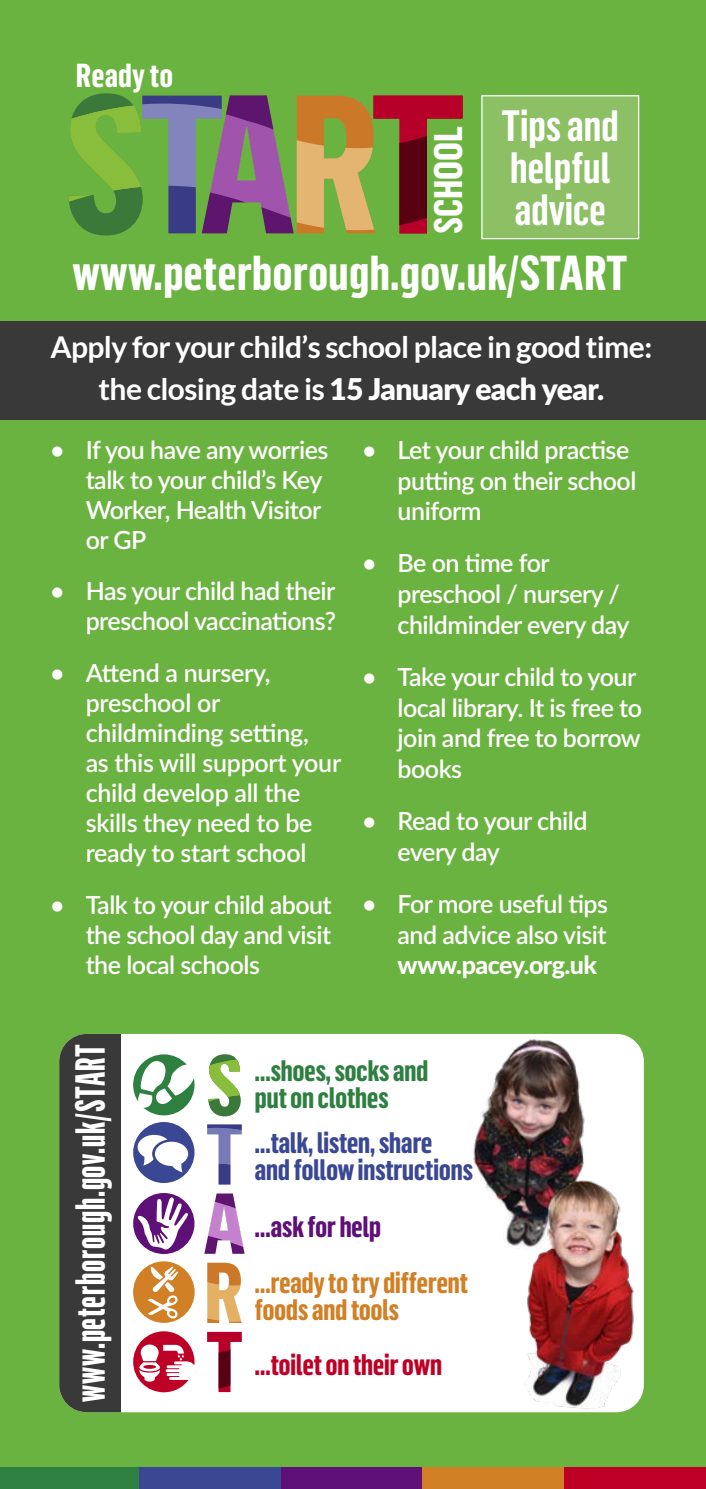
<style>
.page{position:relative;width:706px;height:1489px;background:#fff}
.page>*{position:absolute;margin:0;border:0;box-sizing:border-box;transform-origin:0 0}
.t1{font:700 48px "Flama Condensed";color:#fff}
.t2{font:600 43px/42px "Flama Condensed";letter-spacing:-.01em;color:#fff}
.t3{font:700 41.25px "Flama Ultracondensed";letter-spacing:.02em;color:#fff}
.t4{font:700 39.25px "Flama Condensed";color:#fff}
.t5{font:700 32.75px "Flama Condensed";color:#fff}
.t6{font:700 30px/42.5px "Lato";letter-spacing:-.02em;color:#fff;text-align:center}
.t7{font:700 29px/26.8px "Flama Condensed";letter-spacing:-.02em;color:#3a4793}
.t8{font:700 29px/26.8px "Flama Condensed";letter-spacing:-.02em;color:#d28026}
.t9{font:700 29px/26.8px "Flama Condensed";letter-spacing:-.02em;color:#2e8041}
.t10{font:700 29px "Flama Condensed";letter-spacing:-.02em;color:#be0027}
.t11{font:700 29px "Flama Condensed";letter-spacing:-.02em;color:#5e0f78}
.t12{font:600 25px/30px "Lato";letter-spacing:-.02em;color:#fff}
.t13{font:800 25px "Lato";letter-spacing:-.02em;color:#fff}
.s1{font-weight:900}
</style>
<div class="page">
<div style="left:0;top:0;width:706px;height:1488px;background:#6bb340"></div>
<svg style="left:68px;top:93px;width:394px;height:142px"></svg>
<div style="left:0;top:321px;width:706px;height:98px;background:#393939"></div>
<div style="left:482px;top:96px;width:156px;height:142px;background:#8dc065"></div>
<div style="left:481px;top:95px;width:158px;height:144px;border:1px solid #fff"></div>
<div style="left:0;top:1467px;width:139px;height:21px;background:#2e8041"></div>
<div style="left:139px;top:1467px;width:142px;height:21px;background:#3a4793"></div>
<div style="left:281px;top:1467px;width:141px;height:21px;background:#5e0f78"></div>
<div style="left:422px;top:1467px;width:142px;height:21px;background:#d28026"></div>
<div style="left:564px;top:1467px;width:142px;height:21px;background:#be0027"></div>
<div style="left:59px;top:1033px;width:585px;height:379px;background:#fff;border-radius:28px"></div>
<div style="left:59px;top:1033px;width:62px;height:379px;background:#393939"></div>
<svg style="left:207px;top:1331px;width:35px;height:60px"></svg>
<svg style="left:204px;top:1193px;width:40px;height:60px"></svg>
<svg style="left:207px;top:1124px;width:35px;height:60px"></svg>
<svg style="left:207px;top:1262px;width:35px;height:60px"></svg>
<svg style="left:208px;top:1054px;width:33px;height:62px"></svg>
<svg style="left:133px;top:1054px;width:61px;height:61px"></svg>
<svg style="left:133px;top:1122px;width:61px;height:60px"></svg>
<svg style="left:133px;top:1193px;width:61px;height:60px"></svg>
<svg style="left:133px;top:1331px;width:61px;height:61px"></svg>
<svg style="left:133px;top:1261px;width:62px;height:61px"></svg>
<img style="left:473px;top:1035px;width:156px;height:165px">
<img style="left:500px;top:1164px;width:144px;height:248px">
<h3 class="t5" style="left:76px;top:54px;width:99px">Ready to</h3>
<h3 class="t4" style="left:423px;top:234px;width:110px;rotate:-90deg">SCHOOL</h3>
<h2 class="t2" style="left:501px;top:103px;width:119px">Tips and helpful advice</h2>
<h1 class="t1" style="left:72px;top:243px;width:557px">www.peterborough.gov.uk/START</h1>
<p class="t6" style="left:50px;top:325px;width:603px">Apply for your child’s school place in good time: the closing date is <span class="s1">15 January each year.</span></p>
<p class="t12" style="left:86px;top:433px;width:244px;text-indent:-35px">• If you have any worries talk to your child’s Key<br>Worker, Health Visitor or GP</p>
<p class="t12" style="left:50px;top:575px;width:287px;text-align:right">• Has your child had their preschool vaccinations?</p>
<p class="t12" style="left:86px;top:656px;width:257px;text-indent:-35px">• Attend a nursery, preschool or childminding setting,<br>as this will support your child develop all the skills they need to be ready to start school</p>
<p class="t12" style="left:86px;top:888px;width:248px;text-align:justify;text-indent:-35px">• Talk to your child about the school day and visit the local schools</p>
<p class="t12" style="left:397px;top:433px;width:240px;line-height:30.8px;text-indent:-35px">• Let your child practise putting on their school uniform</p>
<p class="t12" style="left:397px;top:547px;width:233px;line-height:30.8px;text-indent:-35px">• Be on time for preschool / nursery / childminder every day</p>
<p class="t12" style="left:397px;top:660px;width:246px;line-height:30.8px;text-indent:-35px">• Take your child to your local library. It is free to join and free to borrow books</p>
<p class="t12" style="left:397px;top:804px;width:191px;line-height:30.8px;text-indent:-35px">• Read to your child every day</p>
<p class="t12" style="left:362px;top:887px;width:247px;line-height:30.8px;text-align:right">• For more useful tips and advice also visit</p>
<p class="t13" style="left:397px;top:946px;width:201px">www.pacey.org.uk</p>
<h3 class="t3" style="left:65px;top:1401px;width:358px;rotate:-90deg">www.peterborough.gov.uk/START</h3>
<p class="t9" style="left:254px;top:1056px;width:175px">…shoes, socks and put on clothes</p>
<p class="t7" style="left:254px;top:1128px;width:220px">…talk, listen, share and follow instructions</p>
<p class="t11" style="left:254px;top:1208px;width:128px">…ask for help</p>
<p class="t8" style="left:254px;top:1268px;width:215px">…ready to try different foods and tools</p>
<p class="t10" style="left:254px;top:1345px;width:189px">…toilet on their own</p>
</div>
